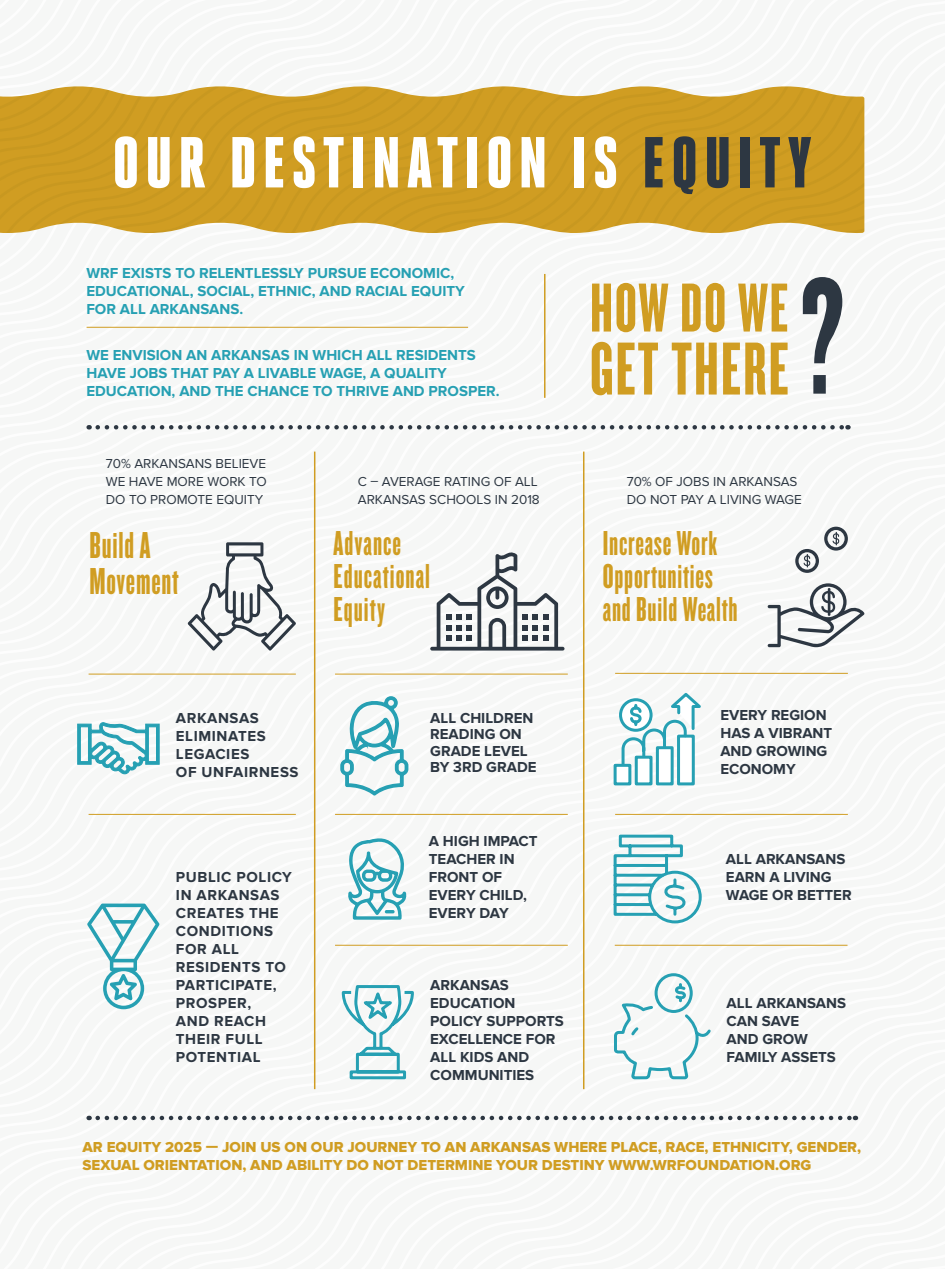
<style>
.page{position:relative;width:945px;height:1269px;background:#fff}
.page>*{position:absolute;margin:0;border:0;box-sizing:border-box;transform-origin:0 0}
.t1{font:78px "Knockout 67 Full Bantamwt";letter-spacing:.03em;color:#d09d22}
.t2{font:900 72px "Heroic Condensed";letter-spacing:.075em;color:#fff;scale:1.04 1}
.t3{font:72px "Knockout 67 Full Bantamwt";letter-spacing:.03em;color:#d09d22}
.t4{font:39px/36px "Knockout 67 Full Bantamwt";letter-spacing:.02em;color:#d09d22}
.t5{font:36px/33px "Knockout 67 Full Bantamwt";letter-spacing:.02em;color:#d09d22}
.t6{font:700 15px/18px "Proxima Nova";color:#2d3742}
.t7{font:700 15px/18px "Proxima Nova";color:#26a0b3}
.t8{font:15px/18px "Proxima Nova Extrabld";color:#d09d22}
.t9{font:700 15px/18px "Proxima Nova";letter-spacing:.04em;color:#2d3742}
.t10{font:13.5px/18px "Proxima Nova";color:#2d3742}
.s1{color:#2d3742}
.s2{font-size:172.5px;color:#2d3742}
</style>
<div class="page">
<div style="left:86px;top:131px;width:779px;height:990px;background:#f6f7f6"></div>
<svg style="left:0;top:86px;width:864px;height:149px;background:#d1a333"></svg>
<svg style="left:98px;top:1116px;width:758px;height:4px"></svg>
<svg style="left:98px;top:425px;width:750px;height:5px"></svg>
<hr style="left:314px;top:452px;width:1px;height:637px;background:#d09d22">
<hr style="left:583px;top:452px;width:1px;height:637px;background:#d09d22">
<hr style="left:544px;top:274px;width:2px;height:124px;background:#d09d22">
<hr style="left:335px;top:814px;width:233px;height:1px;background:#d09d22">
<hr style="left:335px;top:674px;width:233px;height:1px;background:#d09d22">
<hr style="left:89px;top:814px;width:207px;height:1px;background:#d09d22">
<hr style="left:89px;top:674px;width:207px;height:1px;background:#d09d22">
<hr style="left:615px;top:814px;width:233px;height:1px;background:#d09d22">
<hr style="left:615px;top:673px;width:233px;height:1px;background:#d09d22">
<hr style="left:335px;top:945px;width:233px;height:1px;background:#d09d22">
<hr style="left:615px;top:945px;width:233px;height:1px;background:#d09d22">
<hr style="left:87px;top:327px;width:381px;height:1px;background:#d09d22">
<div style="left:619px;top:698px;width:34px;height:34px;border:3px solid #26a0b3;border-radius:50%"></div>
<div style="left:614px;top:764px;width:17px;height:21px;background:#fff;border:3px solid #26a0b3"></div>
<div style="left:635px;top:756px;width:18px;height:29px;background:#fff;border:3px solid #26a0b3"></div>
<div style="left:656px;top:746px;width:18px;height:39px;background:#fff;border:3px solid #26a0b3"></div>
<div style="left:677px;top:735px;width:18px;height:50px;background:#fff;border:3px solid #26a0b3"></div>
<svg style="left:620px;top:690px;width:87px;height:77px"></svg>
<svg style="left:612px;top:833px;width:91px;height:92px"></svg>
<div style="left:655px;top:973px;width:38px;height:40px;border:3px solid #26a0b3;border-radius:50%"></div>
<svg style="left:612px;top:982px;width:101px;height:99px"></svg>
<svg style="left:430px;top:551px;width:135px;height:100px"></svg>
<svg style="left:768px;top:583px;width:96px;height:64px"></svg>
<svg style="left:795px;top:527px;width:53px;height:46px"></svg>
<svg style="left:340px;top:695px;width:75px;height:386px"></svg>
<svg style="left:188px;top:542px;width:108px;height:109px"></svg>
<svg style="left:87px;top:904px;width:73px;height:105px"></svg>
<svg style="left:77px;top:709px;width:83px;height:66px"></svg>
<h2 class="t2" style="left:113px;top:133px;width:674px">OUR DESTINATION IS <span class="s1">EQUITY</span></h2>
<p class="t7" style="left:86px;top:264px;width:380px">WRF EXISTS TO RELENTLESSLY PURSUE ECONOMIC,<br>EDUCATIONAL, SOCIAL, ETHNIC, AND RACIAL EQUITY<br>FOR ALL ARKANSANS.</p>
<p class="t7" style="left:86px;top:346px;width:415px">WE ENVISION AN ARKANSAS IN WHICH ALL RESIDENTS<br>HAVE JOBS THAT PAY A LIVABLE WAGE, A QUALITY<br>EDUCATION, AND THE CHANCE TO THRIVE AND PROSPER.</p>
<h1 class="t1" style="left:590px;top:323px;width:256px">GET THERE <span class="s2">?</span></h1>
<h2 class="t3" style="left:590px;top:265px;width:199px">HOW DO WE</h2>
<p class="t10" style="left:106px;top:455px;width:162px;text-align:justify">70% ARKANSANS BELIEVE WE HAVE MORE WORK TO DO TO PROMOTE EQUITY</p>
<p class="t10" style="left:358px;top:473px;width:183px">C – AVERAGE RATING OF ALL<br>ARKANSAS SCHOOLS IN 2018</p>
<p class="t10" style="left:627px;top:473px;width:177px">70% OF JOBS IN ARKANSAS<br>DO NOT PAY A LIVING WAGE</p>
<h3 class="t5" style="left:334px;top:526px;width:98px">Advance<br>Educational<br>Equity</h3>
<h3 class="t4" style="left:90px;top:526px;width:91px">Build A<br>Movement</h3>
<h3 class="t5" style="left:603px;top:526px;width:136px">Increase Work<br>Opportunities and Build Wealth</h3>
<p class="t9" style="left:176px;top:709px;width:124px">ARKANSAS<br>ELIMINATES<br>LEGACIES<br>OF UNFAIRNESS</p>
<p class="t9" style="left:176px;top:868px;width:118px">PUBLIC POLICY<br>IN ARKANSAS<br>CREATES THE<br>CONDITIONS<br>FOR ALL<br>RESIDENTS TO<br>PARTICIPATE,<br>PROSPER,<br>AND REACH<br>THEIR FULL<br>POTENTIAL</p>
<p class="t6" style="left:430px;top:710px;width:108px;line-height:16.5px">ALL CHILDREN<br>READING ON<br>GRADE LEVEL<br>BY 3RD GRADE</p>
<p class="t6" style="left:429px;top:832px;width:110px">A HIGH IMPACT<br>TEACHER IN<br>FRONT OF<br>EVERY CHILD,<br>EVERY DAY</p>
<p class="t6" style="left:430px;top:976px;width:135px">ARKANSAS<br>EDUCATION<br>POLICY SUPPORTS<br>EXCELLENCE FOR<br>ALL KIDS AND<br>COMMUNITIES</p>
<p class="t6" style="left:720px;top:706px;width:113px">EVERY REGION<br>HAS A VIBRANT<br>AND GROWING<br>ECONOMY</p>
<p class="t6" style="left:726px;top:850px;width:127px">ALL ARKANSANS<br>EARN A LIVING<br>WAGE OR BETTER</p>
<p class="t6" style="left:727px;top:994px;width:121px">ALL ARKANSANS<br>CAN SAVE<br>AND GROW<br>FAMILY ASSETS</p>
<p class="t8" style="left:83px;top:1138px;width:780px">AR EQUITY 2025 — JOIN US ON OUR JOURNEY TO AN ARKANSAS WHERE PLACE, RACE, ETHNICITY, GENDER,<br>SEXUAL ORIENTATION, AND ABILITY DO NOT DETERMINE YOUR DESTINY WWW.WRFOUNDATION.ORG</p>
</div>
